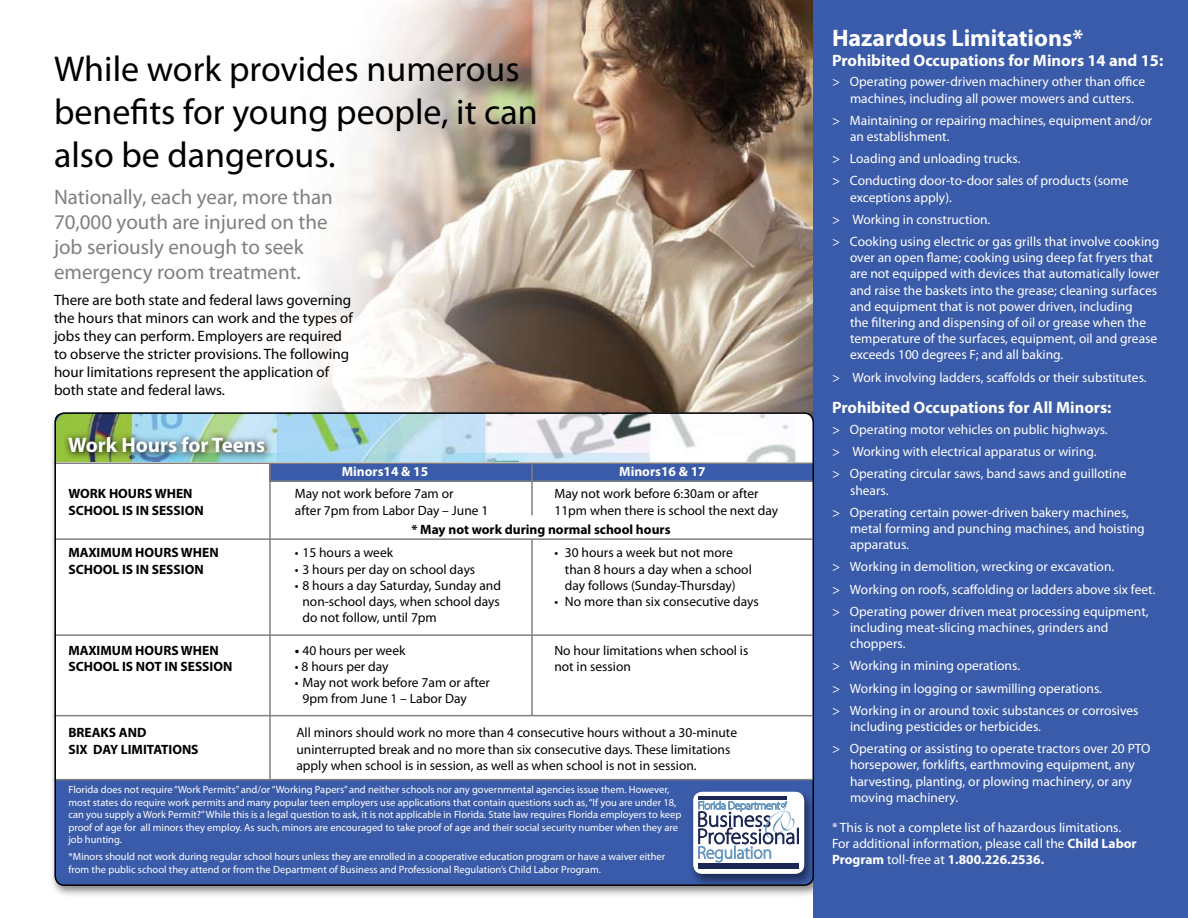
<style>
.page{position:relative;width:1188px;height:918px;background:#fff}
.page>*{position:absolute;margin:0;border:0;box-sizing:border-box;transform-origin:0 0}
.t1{font:36px/43.2px "Myriad Pro";color:#000}
.t2{font:700 24px "Myriad Pro";color:#fff}
.t3{font:21px/25.2px "Myriad Pro";color:#808080}
.t4{font:700 21px "Myriad Pro";letter-spacing:-.005em;color:#fff}
.t5{font:700 16.5px "Myriad Pro";color:#fff}
.t6{font:15px/18px "Myriad Pro";color:#000}
.t7{font:13.5px/16.2px "Myriad Pro";color:#fff}
.t8{font:13.5px "Myriad Pro";color:#000}
.t9{font:700 13.5px "Myriad Pro";color:#000}
.t10{font:700 13.5px "Myriad Pro";color:#fff}
.t11{font:10.5px/12.6px "Myriad Pro";color:#fff}
.s1{font-weight:700}
</style>
<div class="page">
<img style="left:312px;top:0;width:501px;height:410px">
<div style="left:50px;top:410px;width:782px;height:495px;background:#000;opacity:.5"></div>
<div style="left:55px;top:413px;width:759px;height:472px;background:#3a5ba9;border-radius:9px"></div>
<img style="left:56px;top:413px;width:757px;height:50px">
<div style="left:55px;top:463px;width:759px;height:317px;background:#fff"></div>
<div style="left:269px;top:463px;width:544px;height:18px;background:#3a5ba9"></div>
<div style="left:813px;top:0;width:375px;height:918px;background:#3a5ba9"></div>
<div style="left:688px;top:789px;width:134px;height:105px;background:#000;opacity:.5"></div>
<div style="left:693px;top:792px;width:111px;height:82px;background:#fff;border-radius:9px"></div>
<div style="left:698px;top:863px;width:101px;height:6px;background:#1d2754"></div>
<svg style="left:698px;top:801px;width:101px;height:61px"></svg>
<hr style="left:698px;top:796px;width:89px;height:3px;background:#1d2754">
<hr style="left:54px;top:463px;width:758px;height:1px;background:#808080">
<hr style="left:54px;top:538px;width:758px;height:2px;background:#808080">
<hr style="left:54px;top:634px;width:758px;height:2px;background:#808080">
<hr style="left:54px;top:715px;width:758px;height:1px;background:#808080">
<hr style="left:54px;top:779px;width:758px;height:1px;background:#808080">
<hr style="left:269px;top:463px;width:2px;height:316px;background:#808080">
<hr style="left:531px;top:539px;width:2px;height:176px;background:#808080">
<hr style="left:531px;top:464px;width:2px;height:51px;background:#808080">
<hr style="left:270px;top:480px;width:543px;height:2px;background:#808080">
<div style="left:54px;top:412px;width:760px;height:474px;border:2px solid #000;border-radius:9px"></div>
<img style="left:61px;top:430px;width:255px;height:67px">
<p class="t1" style="left:54px;top:47px;width:485px">While work provides numerous benefits for young people, it can also be dangerous.</p>
<p class="t3" style="left:54px;top:184px;width:280px">Nationally, each year, more than<br>70,000 youth are injured on the job seriously enough to seek emergency room treatment.</p>
<p class="t6" style="left:54px;top:290px;width:300px">There are both state and federal laws governing the hours that minors can work and the types of jobs they can perform. Employers are required to observe the stricter provisions. The following hour limitations represent the application of both state and federal laws.</p>
<p class="t4" style="left:68px;top:431px;width:199px">Work Hours for Teens</p>
<p class="t10" style="left:342px;top:463px;width:88px">Minors14 &amp; 15</p>
<p class="t10" style="left:619px;top:463px;width:88px">Minors16 &amp; 17</p>
<p class="t9" style="left:68px;top:485px;width:114px">WORK HOU RS WHEN</p>
<p class="t8" style="left:295px;top:485px;width:160px">May not work before 7am or</p>
<p class="t8" style="left:554px;top:485px;width:206px">May not work before 6:30am or after</p>
<p class="t9" style="left:68px;top:501px;width:92px">SCHOOL IS IN SESSION</p>
<p class="t8" style="left:295px;top:502px;width:195px">after 7pm from Labor Day – June 1</p>
<p class="t8" style="left:554px;top:502px;width:225px">11pm when there is school the next day</p>
<p class="t9" style="left:411px;top:520px;width:261px">* May not work during normal school hours</p>
<p class="t9" style="left:68px;top:544px;width:141px">MAXIMUM HOURS WHEN</p>
<p class="t8" style="left:295px;top:545px;width:100px">• 15 hours a week</p>
<p class="t8" style="left:554px;top:545px;width:180px">• 30 hours a week but not more</p>
<p class="t9" style="left:68px;top:560px;width:91px">SCHOOL IS IN SESSION</p>
<p class="t8" style="left:295px;top:561px;width:182px">• 3 hours per day on school days</p>
<p class="t8" style="left:565px;top:561px;width:188px">than 8 hours a day when a school</p>
<p class="t8" style="left:295px;top:577px;width:208px">• 8 hours a day Saturday, Sunday and</p>
<p class="t8" style="left:565px;top:577px;width:172px">day follows (Sunday-Thursday)</p>
<p class="t8" style="left:302px;top:593px;width:199px">non-school days, when school days</p>
<p class="t8" style="left:554px;top:593px;width:206px">• No more than six consecutive days</p>
<p class="t8" style="left:302px;top:609px;width:136px">do not follow, until 7pm</p>
<p class="t9" style="left:68px;top:641px;width:152px">MAXIMUM HOURS WHEN</p>
<p class="t8" style="left:295px;top:642px;width:112px"><span class="s1">•</span> 40 hours per week</p>
<p class="t8" style="left:554px;top:642px;width:196px">No hour limitations when school is</p>
<p class="t9" style="left:68px;top:657px;width:77px">SCHOOL IS NOT</p>
<p class="t9" style="left:165px;top:657px;width:25px">IN SESSION</p>
<p class="t8" style="left:295px;top:658px;width:95px">• 8 hours per day</p>
<p class="t8" style="left:554px;top:658px;width:78px">not in session</p>
<p class="t8" style="left:295px;top:674px;width:197px">• May not work before 7am or after</p>
<p class="t8" style="left:302px;top:690px;width:166px">9pm from June 1 – Labor Day</p>
<p class="t9" style="left:68px;top:724px;width:25px">BREAKS</p>
<p class="t9" style="left:119px;top:724px;width:29px">AN D</p>
<p class="t8" style="left:296px;top:725px;width:442px">All minors should work no more than 4 consecutive hours without a 30-minute</p>
<p class="t9" style="left:68px;top:740px;width:82px">SIX DAY LIMITATIONS</p>
<p class="t8" style="left:296px;top:741px;width:436px">uninterrupted break and no more than six consecutive days. These limitations</p>
<p class="t8" style="left:296px;top:757px;width:402px">apply when school is in session, as well as when school is not in session.</p>
<p class="t11" style="left:68px;top:783px;width:615px">Florida does not require “Work Permits” and/or “Working Papers” and neither schools nor any governmental agencies issue them. However, most states do require work permits and many popular teen employers use applications that contain questions such as,“If you are under 18, can you supply a Work Permit?” While this is a legal question to ask, it is not applicable in Florida. State law requires Florida employers to keep proof of age for all minors they employ. As such, minors are encouraged to take proof of age and their social security number when they are job hunting.</p>
<p class="t11" style="left:68px;top:850px;width:598px">*Minors should not work during regular school hours unless they are enrolled in a cooperative education program or have a waiver either from the public school they attend or from the Department of Business and Professional Regulation’s Child Labor Program.</p>
<p class="t2" style="left:832px;top:22px;width:253px">Hazardous Limitations*</p>
<p class="t5" style="left:832px;top:49px;width:333px">Prohibited Occupations for Minors 14 and 15:</p>
<p class="t7" style="left:832px;top:74px;width:315px;text-align:center">&gt; Operating power-driven machinery other than office machines, including all power mowers and cutters.</p>
<p class="t7" style="left:850px;top:112px;width:304px;text-indent:-18px">&gt; Maintaining or repairing machines, equipment and/or an establishment.</p>
<p class="t7" style="left:832px;top:150px;width:190px">&gt; Loading and unloading trucks.</p>
<p class="t7" style="left:850px;top:173px;width:280px;text-indent:-18px">&gt; Conducting door-to-door sales of products (some exceptions apply).</p>
<p class="t7" style="left:832px;top:211px;width:160px">&gt; Working in construction.</p>
<p class="t7" style="left:850px;top:233px;width:311px;text-indent:-18px">&gt; Cooking using electric or gas grills that involve cooking over an open flame; cooking using deep fat fryers that are not equipped with devices that automatically lower and raise the baskets into the grease; cleaning surfaces and equipment that is not power driven, including<br>the filtering and dispensing of oil or grease when the temperature of the surfaces, equipment, oil and grease exceeds 100 degrees F; and all baking.</p>
<p class="t7" style="left:832px;top:369px;width:316px">&gt; Work involving ladders, scaffolds or their substitutes.</p>
<p class="t5" style="left:832px;top:397px;width:281px">Prohibited Occupations for All Minors:</p>
<p class="t7" style="left:832px;top:421px;width:277px">&gt; Operating motor vehicles on public highways.</p>
<p class="t7" style="left:832px;top:443px;width:266px">&gt; Working with electrical apparatus or wiring.</p>
<p class="t7" style="left:850px;top:466px;width:278px;text-indent:-18px">&gt; Operating circular saws, band saws and guillotine shears.</p>
<p class="t7" style="left:850px;top:504px;width:296px;text-indent:-18px">&gt; Operating certain power-driven bakery machines, metal forming and punching machines, and hoisting apparatus.</p>
<p class="t7" style="left:832px;top:559px;width:284px">&gt; Working in demolition, wrecking or excavation.</p>
<p class="t7" style="left:832px;top:581px;width:325px">&gt; Working on roofs, scaffolding or ladders above six feet.</p>
<p class="t7" style="left:850px;top:603px;width:300px;text-indent:-18px">&gt; Operating power driven meat processing equipment, including meat-slicing machines, grinders and choppers.</p>
<p class="t7" style="left:832px;top:658px;width:190px">&gt; Working in mining operations.</p>
<p class="t7" style="left:832px;top:680px;width:272px">&gt; Working in logging or sawmilling operations.</p>
<p class="t7" style="left:850px;top:702px;width:290px;text-indent:-18px">&gt; Working in or around toxic substances or corrosives including pesticides or herbicides.</p>
<p class="t7" style="left:850px;top:740px;width:302px;text-indent:-18px">&gt; Operating or assisting to operate tractors over 20 PTO horsepower, forklifts, earthmoving equipment, any harvesting, planting, or plowing machinery, or any moving machinery.</p>
<p class="t7" style="left:832px;top:819px;width:306px">* This is not a complete list of hazardous limitations.<br>For additional information, please call the <span class="s1">Child Labor<br>Program</span> toll-free at <span class="s1">1.800.226.2536.</span></p>
</div>
